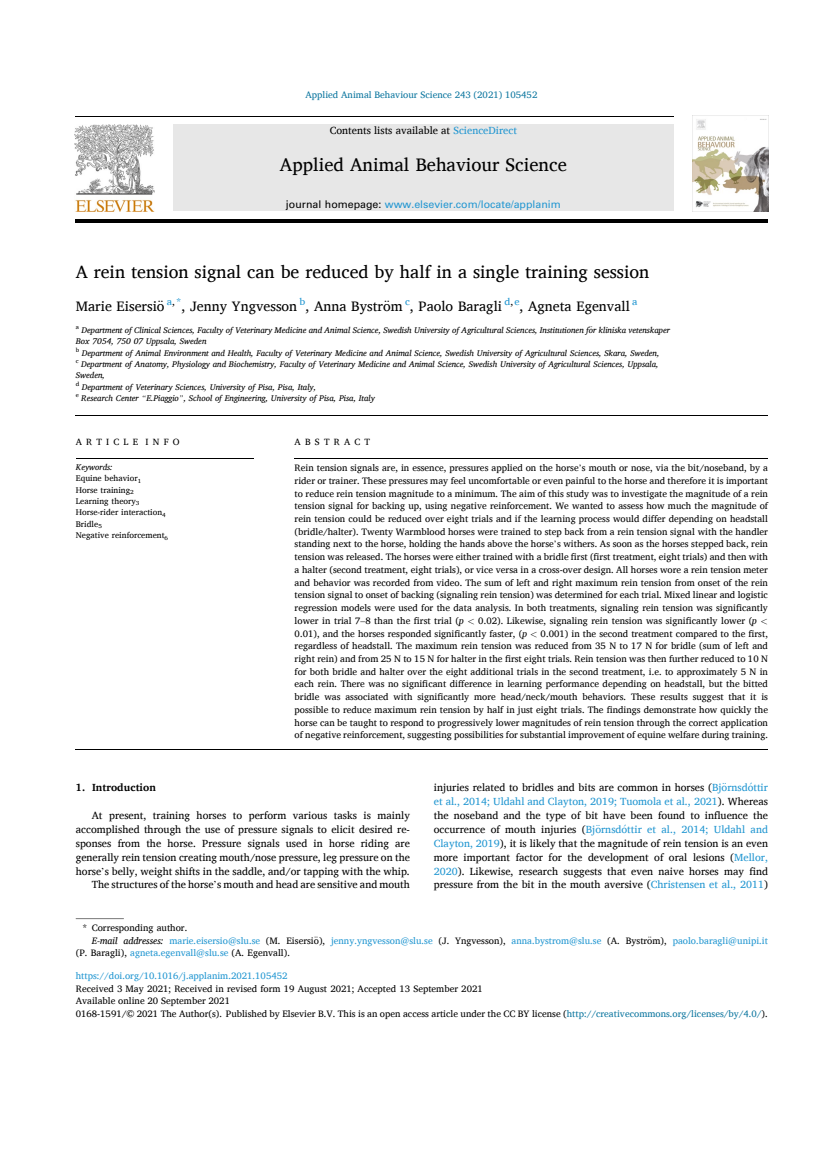
<style>
.page{position:relative;width:834px;height:1176px;background:#fff}
.page>*{position:absolute;margin:0;border:0;box-sizing:border-box;transform-origin:0 0}
.t1{font:18.55px "Charis SIL";color:#000}
.t2{font:17.85px "Charis SIL";color:#000}
.t3{font:14px "Charis SIL";color:#000}
.t4{font:10.67px/13.8px "Charis SIL";color:#000;text-align:justify}
.t5{font:10.67px "Univers";color:#2196d1}
.t6{font:700 10.67px "Charis SIL";color:#000}
.t7{font:10.67px "Te X CM Roman";color:#2196d1}
.t8{font:9.62px/12.8px "Charis SIL";color:#000}
.t9{font:9.62px "Charis SIL";color:#2196d1}
.t10{font:9.62px "Charis SIL";color:#0c769f}
.t11{font:9.62px "Te X CM Roman";color:#000}
.t12{font:9.28px "Charis SIL";letter-spacing:.455em;color:#000}
.t13{font:italic 8.4px/11.4px "Charis SIL";color:#000}
.t14{font:8.4px/11.4px "Charis SIL";color:#000}
.s1{color:#2196d1}
.s2{color:#000}
.s3{font-family:"Te X CM Roman"}
.s4{font-family:"Te X CM Roman";font-style:normal}
.s5{font-family:"STIX"}
.s6{font-style:italic}
.s7{font-family:"Te X CM Maths Italic"}
.s8{color:#0c769f}
</style>
<div class="page">
<hr style="left:76px;top:749px;width:691px;height:1px;background:#000">
<hr style="left:76px;top:415px;width:691px;height:1px;background:#000">
<hr style="left:76px;top:458px;width:177px;height:1px;background:#000">
<hr style="left:294px;top:458px;width:473px;height:1px;background:#000">
<svg style="left:76px;top:919px;width:48px;height:1px"></svg>
<hr style="left:76px;top:219px;width:691px;height:4px;background:#000">
<div style="left:173px;top:124px;width:500px;height:87px;background:#e7e7e7"></div>
<img style="left:75px;top:125px;width:79px;height:86px">
<img style="left:692px;top:116px;width:76px;height:95px">
<hr style="left:76px;top:116px;width:597px;height:1px;background:#000">
<p class="t10" style="left:305px;top:87px;width:233px">Applied Animal Behaviour Science 243 (2021) 105452</p>
<p class="t4" style="left:330px;top:123px;width:189px">Contents lists available at <span class="s1">ScienceDirect</span></p>
<h1 class="t1" style="left:280px;top:149px;width:288px">Applied Animal Behaviour Science</h1>
<p class="t5" style="left:286px;top:200px;width:276px"><span class="s2">journal homepage:</span> www.elsevier.com/locate/applanim</p>
<h2 class="t2" style="left:76px;top:256px;width:575px">A rein tension signal can be reduced by half in a single training session</h2>
<h3 class="t3" style="left:76px;top:294px;width:563px">Marie Eisersio<span class="s3">¨</span> <sup>a</sup><sup>,</sup><sup>*</sup>, Jenny Yngvesson <sup>b</sup>, Anna Bystrom<span class="s3">¨</span> <sup>c</sup>, Paolo Baragli <sup>d</sup><sup>,</sup><sup>e</sup>, Agneta Egenvall <sup>a</sup></h3>
<p class="t13" style="left:76px;top:324px;width:522px"><sup>a</sup> Department of Clinical Sciences, Faculty of Veterinary Medicine and Animal Science, Swedish University of Agricultural Sciences, Institutionen for</p>
<p class="t13" style="left:589px;top:324px;width:82px"><span class="s4">¨</span> kliniska vetenskaper</p>
<p class="t13" style="left:76px;top:335px;width:585px">Box 7054, 750 07 Uppsala, Sweden<br><sup>b</sup> Department of Animal Environment and Health, Faculty of Veterinary Medicine and Animal Science, Swedish University of Agricultural Sciences, Skara, Sweden, <sup>c</sup> Department of Anatomy, Physiology and Biochemistry, Faculty of Veterinary Medicine and Animal Science, Swedish University of Agricultural Sciences, Uppsala, Sweden,<br><sup>d</sup> Department of Veterinary Sciences, University of Pisa, Pisa, Italy,<br><sup>e</sup> Research Center <span class="s5">“</span>E.Piaggio<span class="s5">”</span>, School of Engineering, University of Pisa, Pisa, Italy</p>
<p class="t12" style="left:76px;top:434px;width:105px">ARTICLE INFO</p>
<p class="t14" style="left:76px;top:461px;width:94px"><span class="s6">Keywords:<br></span>Equine behavior<sub>1<br></sub>Horse training<sub>2<br></sub>Learning theory<sub>3<br></sub>Horse-rider interaction<sub>4<br></sub>Bridle<sub>5<br></sub>Negative reinforcement<sub>6</sub></p>
<p class="t12" style="left:294px;top:434px;width:77px">ABSTRACT</p>
<p class="t8" style="left:294px;top:461px;width:475px;text-align:justify">Rein tension signals are, in essence, pressures applied on the horse<span class="s5">’</span>s mouth or nose, via the bit/noseband, by a rider or trainer. These pressures may feel uncomfortable or even painful to the horse and therefore it is important to reduce rein tension magnitude to a minimum. The aim of this study was to investigate the magnitude of a rein tension signal for backing up, using negative reinforcement. We wanted to assess how much the magnitude of rein tension could be reduced over eight trials and if the learning process would differ depending on headstall (bridle/halter). Twenty Warmblood horses were trained to step back from a rein tension signal with the handler standing next to the horse, holding the hands above the horse<span class="s5">’</span>s withers. As soon as the horses stepped back, rein tension was released. The horses were either trained with a bridle first (first treatment, eight trials) and then with a halter (second treatment, eight trials), or vice versa in a cross-over design. All horses wore a rein tension meter and behavior was recorded from video. The sum of left and right maximum rein tension from onset of the rein tension signal to onset of backing (signaling rein tension) was determined for each trial. Mixed linear and logistic regression models were used for the data analysis. In both treatments, signaling rein tension was significantly lower in trial 7<span class="s5">–</span>8 than the first trial (<span class="s6">p</span> <span class="s7">&lt;</span> 0.02). Likewise, signaling rein tension was significantly lower (<span class="s6">p</span> <span class="s7">&lt; </span>0.01), and the horses responded significantly faster, (<span class="s6">p</span> <span class="s7">&lt;</span> 0.001) in the second treatment compared to the first, regardless of headstall. The maximum rein tension was reduced from 35 N to 17 N for bridle (sum of left and right rein) and from 25 N to 15 N for halter in the first eight trials. Rein tension was then further reduced to 10 N for both bridle and halter over the eight additional trials in the second treatment, i.e. to approximately 5 N in each rein. There was no significant difference in learning performance depending on headstall, but the bitted bridle was associated with significantly more head/neck/mouth behaviors. These results suggest that it is possible to reduce maximum rein tension by half in just eight trials. The findings demonstrate how quickly the horse can be taught to respond to progressively lower magnitudes of rein tension through the correct application of negative reinforcement, suggesting possibilities for substantial improvement of equine welfare during training.</p>
<p class="t6" style="left:76px;top:778px;width:82px">1. Introduction</p>
<p class="t4" style="left:76px;top:808px;width:335px;text-align:right">At present, training horses to perform various tasks is mainly accomplished through the use of pressure signals to elicit desired re&shy;sponses from the horse. Pressure signals used in horse riding are generally rein tension creating mouth/nose pressure, leg pressure on the horse<span class="s5">’</span>s belly, weight shifts in the saddle, and/or tapping with the whip.<br>The structures of the horse<span class="s5">’</span>s mouth and head are sensitive and mouth</p>
<p class="t7" style="left:721px;top:782px;width:7px">¨</p>
<p class="t7" style="left:747px;top:782px;width:7px">´</p>
<p class="t4" style="left:434px;top:794px;width:335px"><span class="s1">et al., 2014; Uldahl and Clayton, 2019; Tuomola et al., 2021</span>). Whereas the noseband and the type of bit have been found to influence the occurrence of mouth injuries (<span class="s1">Bjornsdottir</span></p>
<p class="t4" style="left:434px;top:780px;width:335px">injuries related to bridles and bits are common in horses (<span class="s1">Bjornsdottir</span></p>
<p class="t7" style="left:595px;top:824px;width:7px">¨</p>
<p class="t7" style="left:621px;top:824px;width:7px">´</p>
<p class="t4" style="left:434px;top:822px;width:335px;text-indent:213px"><span class="s1">et al., 2014; Uldahl and Clayton, 2019</span>), it is likely that the magnitude of rein tension is an even more important factor for the development of oral lesions (<span class="s1">Mellor, 2020</span>). Likewise, research suggests that even naive horses may find pressure from the bit in the mouth aversive (<span class="s1">Christensen et al., 2011</span>)</p>
<p class="t8" style="left:92px;top:921px;width:235px;text-indent:-9px">* Corresponding author.<br><span class="s6">E-mail addresses:</span> <span class="s1">marie.eisersio@slu.se</span> (M. Eisersio),</p>
<p class="t11" style="left:314px;top:936px;width:6px">¨</p>
<p class="t9" style="left:331px;top:932px;width:337px">jenny.yngvesson@slu.se <span class="s2">(J. Yngvesson),</span> anna.bystrom@slu.se <span class="s2">(A. Bystrom),</span></p>
<p class="t11" style="left:647px;top:936px;width:6px">¨</p>
<p class="t9" style="left:672px;top:932px;width:97px">paolo.baragli@unipi.it</p>
<p class="t8" style="left:76px;top:946px;width:216px">(P. Baragli), <span class="s1">agneta.egenvall@slu.se</span> (A. Egenvall).</p>
<p class="t9" style="left:76px;top:967px;width:213px">https://doi.org/10.1016/j.applanim.2021.105452</p>
<p class="t8" style="left:76px;top:981px;width:408px">Received 3 May 2021; Received in revised form 19 August 2021; Accepted 13 September 2021</p>
<p class="t8" style="left:76px;top:994px;width:693px">Available online 20 September 2021<br>0168-1591/© 2021 The Author(s). Published by Elsevier B.V. This is an open access article under the CC BY license (<span class="s8">http://creativecommons.org/licenses/by/4.0/</span>).</p>
</div>
